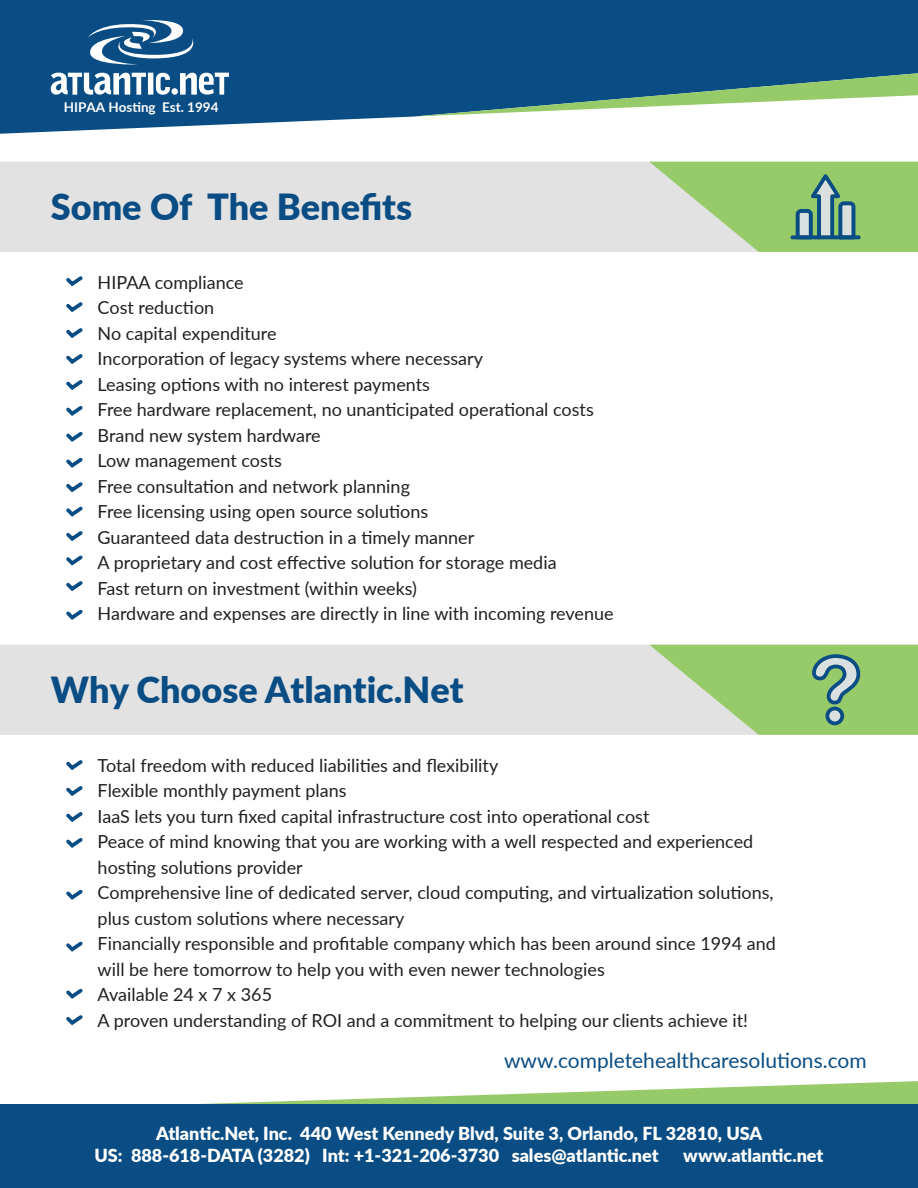
<style>
.page{position:relative;width:918px;height:1188px;background:#fff}
.page>*{position:absolute;margin:0;border:0;box-sizing:border-box;transform-origin:0 0}
.t1{font:900 36px "Lato";color:#094d84}
.t2{font:21px "Lato";color:#094d84}
.t3{font:18px/25.5px "Lato";color:#231f20}
.t4{font:900 18px/21.6px "Lato";color:#fff}
.t5{font:700 13.5px "Lato";color:#fff}
</style>
<div class="page">
<svg style="left:66px;top:276px;width:17px;height:11px"></svg>
<svg style="left:66px;top:302px;width:17px;height:11px"></svg>
<svg style="left:66px;top:328px;width:17px;height:10px"></svg>
<svg style="left:66px;top:354px;width:17px;height:10px"></svg>
<svg style="left:66px;top:760px;width:17px;height:10px"></svg>
<svg style="left:66px;top:786px;width:17px;height:10px"></svg>
<svg style="left:66px;top:812px;width:17px;height:10px"></svg>
<svg style="left:66px;top:838px;width:17px;height:10px"></svg>
<svg style="left:66px;top:889px;width:17px;height:11px"></svg>
<svg style="left:66px;top:941px;width:17px;height:11px"></svg>
<svg style="left:66px;top:988px;width:17px;height:11px"></svg>
<svg style="left:66px;top:1015px;width:17px;height:11px"></svg>
<svg style="left:66px;top:380px;width:17px;height:10px"></svg>
<svg style="left:66px;top:406px;width:17px;height:10px"></svg>
<svg style="left:66px;top:432px;width:17px;height:10px"></svg>
<svg style="left:66px;top:457px;width:17px;height:11px"></svg>
<svg style="left:66px;top:482px;width:17px;height:11px"></svg>
<svg style="left:66px;top:506px;width:17px;height:11px"></svg>
<svg style="left:66px;top:531px;width:17px;height:10px"></svg>
<svg style="left:66px;top:555px;width:17px;height:11px"></svg>
<svg style="left:66px;top:581px;width:17px;height:10px"></svg>
<svg style="left:66px;top:609px;width:17px;height:11px"></svg>
<svg style="left:201px;top:1081px;width:717px;height:23px"></svg>
<div style="left:0;top:1104px;width:918px;height:84px;background:#094d84"></div>
<svg style="left:0;top:0;width:918px;height:134px;background:#296494"></svg>
<svg style="left:413px;top:73px;width:505px;height:44px"></svg>
<svg style="left:156px;top:73px;width:14px;height:22px"></svg>
<svg style="left:51px;top:73px;width:95px;height:22px"></svg>
<div style="left:148px;top:73px;width:5px;height:22px;background:#fff"></div>
<svg style="left:180px;top:73px;width:49px;height:22px"></svg>
<svg style="left:87px;top:18px;width:116px;height:48px"></svg>
<div style="left:171px;top:88px;width:7px;height:7px;background:#fff;border-radius:50%"></div>
<div style="left:0;top:162px;width:649px;height:90px;background:#e2e2e2"></div>
<svg style="left:649px;top:162px;width:269px;height:90px;background:#a3cb88"></svg>
<svg style="left:791px;top:235px;width:52px;height:4px"></svg>
<svg style="left:838px;top:235px;width:23px;height:4px"></svg>
<div style="left:0;top:645px;width:649px;height:90px;background:#e2e2e2"></div>
<svg style="left:649px;top:645px;width:269px;height:90px;background:#a4cc86"></svg>
<div style="left:827px;top:708px;width:15px;height:15px;background:#dadfe0;border-radius:50%"></div>
<div style="left:825px;top:707px;width:19px;height:18px;border:4px solid #094d84;border-radius:50%"></div>
<p class="t5" style="left:64px;top:97px;width:156px">HIPAA Hosting Est. 1994</p>
<h1 class="t1" style="left:51px;top:180px;width:363px">Some Of The Benefits</h1>
<p class="t3" style="left:98px;top:269px;width:517px">HIPAA compliance<br>Cost reduction<br>No capital expenditure<br>Incorporation of legacy systems where necessary<br>Leasing options with no interest payments<br>Free hardware replacement, no unanticipated operational costs Brand new system hardware<br>Low management costs<br>Free consultation and network planning<br>Free licensing using open source solutions<br>Guaranteed data destruction in a timely manner<br>A proprietary and cost effective solution for storage media<br>Fast return on investment (within weeks)<br>Hardware and expenses are directly in line with incoming revenue</p>
<h1 class="t1" style="left:51px;top:663px;width:414px">Why Choose Atlantic.Net</h1>
<p class="t3" style="left:98px;top:752px;width:680px">Total freedom with reduced liabilities and flexibility<br>Flexible monthly payment plans<br>IaaS lets you turn fixed capital infrastructure cost into operational cost<br>Peace of mind knowing that you are working with a well respected and experienced hosting solutions provider<br>Comprehensive line of dedicated server, cloud computing, and virtualization solutions, plus custom solutions where necessary<br>Financially responsible and profitable company which has been around since 1994 and will be here tomorrow to help you with even newer technologies<br>Available 24 x 7 x 365<br>A proven understanding of ROI and a commitment to helping our clients achieve it!</p>
<p class="t2" style="left:504px;top:1045px;width:364px">www.completehealthcaresolutions.com</p>
<p class="t4" style="left:94px;top:1122px;width:669px;text-indent:62px">Atlantic.Net, Inc. 440 West Kennedy Blvd, Suite 3, Orlando, FL 32810, USA<br>US: 888-618-DATA (3282) Int: +1-321-206-3730 sales@atlantic.net</p>
<p class="t4" style="left:683px;top:1144px;width:142px">www.atlantic.net</p>
</div>
